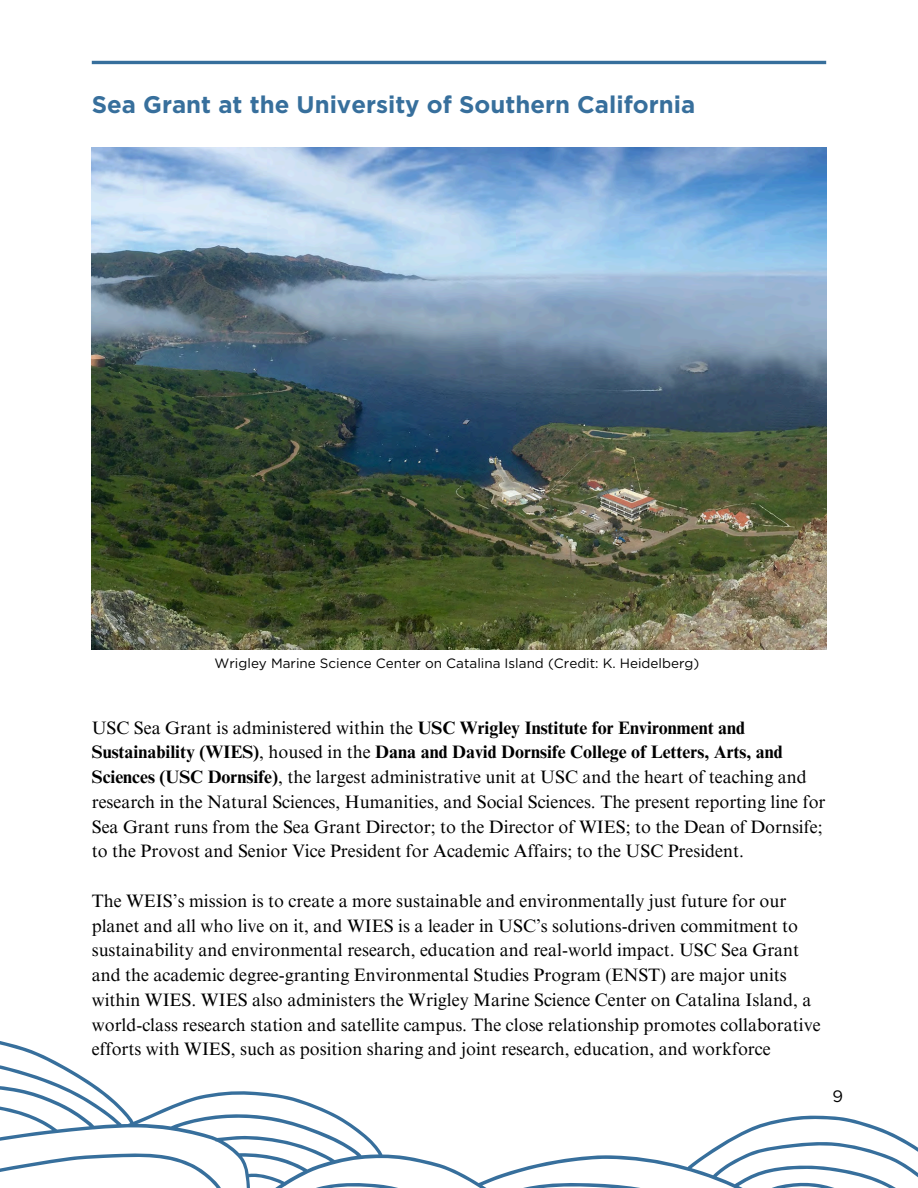
<style>
.page{position:relative;width:918px;height:1188px;background:#fff}
.page>*{position:absolute;margin:0;border:0;box-sizing:border-box;transform-origin:0 0}
.t1{font:700 24px "Gotham";color:#376f9c}
.t2{font:18px/24.8px "Times NRMT Pro";color:#000}
.t3{font:16.5px "Gotham";color:#000}
.t4{font:13.5px "Gotham";color:#000}
.s1{font-weight:700}
</style>
<div class="page">
<svg style="left:0;top:1041px;width:918px;height:147px"></svg>
<img style="left:92px;top:148px;width:734px;height:501px">
<hr style="left:92px;top:61px;width:734px;height:3px;background:#376f9c">
<h1 class="t1" style="left:92px;top:90px;width:605px">Sea Grant at the University of Southern California</h1>
<h2 class="t4" style="left:215px;top:655px;width:486px">Wrigley Marine Science Center on Catalina Island (Credit: K. Heidelberg)</h2>
<p class="t2" style="left:92px;top:717px;width:735px">USC Sea Grant is administered within the <span class="s1">USC Wrigley Institute for Environment and Sustainability (WIES)</span>, housed in the <span class="s1">Dana and David Dornsife College of Letters, Arts, and Sciences (USC Dornsife)</span>, the largest administrative unit at USC and the heart of teaching and research in the Natural Sciences, Humanities, and Social Sciences. The present reporting line for Sea Grant runs from the Sea Grant Director; to the Director of WIES; to the Dean of Dornsife; to the Provost and Senior Vice President for Academic Affairs; to the USC President.</p>
<p class="t2" style="left:92px;top:891px;width:730px">The WEIS’s mission is to create a more sustainable and environmentally just future for our planet and all who live on it, and WIES is a leader in USC’s solutions-driven commitment to sustainability and environmental research, education and real-world impact. USC Sea Grant and the academic degree-granting Environmental Studies Program (ENST) are major units within WIES. WIES also administers the Wrigley Marine Science Center on Catalina Island, a world-class research station and satellite campus. The close relationship promotes collaborative efforts with WIES, such as position sharing and joint research, education, and workforce</p>
<p class="t3" style="left:832px;top:1086px;width:12px">9</p>
</div>
